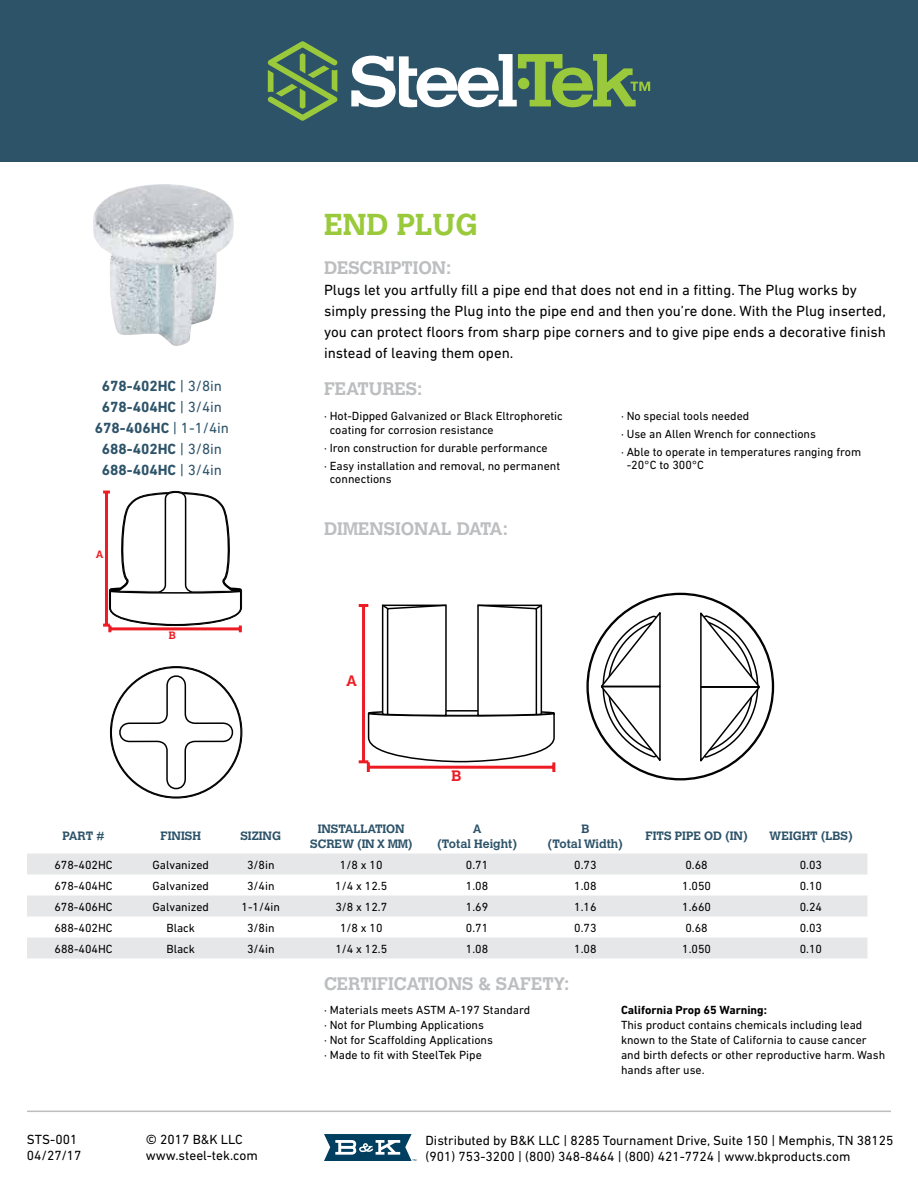
<style>
.page{position:relative;width:918px;height:1188px;background:#fff}
.page>*{position:absolute;margin:0;border:0;box-sizing:border-box;transform-origin:0 0}
.t1{font:700 30px "Calvert";color:#9aca3c}
.t2{font:700 18px "Calvert";color:#bcbec0}
.t3{font:15px/21px "DIN Next LT Pro";color:#000}
.t4{font:700 15px/21px "DIN Next LT Pro";color:#2d5369;text-align:center}
.t5{font:700 15px "Calvert";color:#ed1c24}
.t6{font:13.5px/16.2px "DIN Next LT Pro";color:#000}
.t7{font:12px/15px "DIN Next LT Pro";color:#000}
.t8{font:700 12px/14.4px "Calvert";color:#2d5369;text-align:center}
.t9{font:700 12px "DIN Next LT Pro";color:#000}
.t10{font:700 10.65px "Calvert";color:#ed1c24}
.s1{font-weight:400}
</style>
<div class="page">
<div style="left:0;top:0;width:918px;height:162px;background:#2d5369"></div>
<svg style="left:267px;top:41px;width:70px;height:80px"></svg>
<svg style="left:351px;top:54px;width:299px;height:53px"></svg>
<div style="left:518px;top:78px;width:11px;height:11px;background:#9aca3c;border-radius:50%"></div>
<svg style="left:324px;top:1134px;width:92px;height:27px"></svg>
<hr style="left:27px;top:1111px;width:864px;height:1px;background:#bcbec0">
<img style="left:93px;top:184px;width:141px;height:162px">
<svg style="left:27px;top:854px;width:840px;height:105px;fill:#e6e7e8"></svg>
<svg style="left:700px;top:609px;width:61px;height:156px"></svg>
<svg style="left:600px;top:608px;width:61px;height:157px"></svg>
<svg style="left:359px;top:604px;width:197px;height:168px"></svg>
<svg style="left:110px;top:666px;width:133px;height:133px"></svg>
<svg style="left:103px;top:490px;width:140px;height:142px"></svg>
<p class="t4" style="left:95px;top:375px;width:136px">678-402HC <span class="s1">| 3/8in<br></span>678-404HC <span class="s1">| 3/4in<br></span>678-406HC <span class="s1">| 1-1/4in<br></span>688-402HC <span class="s1">| 3/8in<br></span>688-404HC <span class="s1">| 3/4in</span></p>
<p class="t10" style="left:96px;top:548px;width:9px">A</p>
<p class="t10" style="left:169px;top:628px;width:9px">B</p>
<h1 class="t1" style="left:324px;top:205px;width:155px">END PLUG</h1>
<h2 class="t2" style="left:324px;top:256px;width:129px">DESCRIPTION:</h2>
<p class="t3" style="left:324px;top:279px;width:564px">Plugs let you artfully fill a pipe end that does not end in a fitting. The Plug works by simply pressing the Plug into the pipe end and then you’re done. With the Plug inserted, you can protect floors from sharp pipe corners and to give pipe ends a decorative finish instead of leaving them open.</p>
<h2 class="t2" style="left:324px;top:377px;width:100px">FEATURES:</h2>
<p class="t7" style="left:330px;top:408px;width:235px;line-height:14.4px;text-indent:-6px">· Hot-Dipped Galvanized or Black Eltrophoretic coating for corrosion resistance</p>
<p class="t7" style="left:324px;top:439px;width:238px;line-height:18px">· Iron construction for durable performance<br>· Easy installation and removal, no permanent</p>
<p class="t7" style="left:330px;top:472px;width:63px">connections</p>
<h2 class="t2" style="left:324px;top:518px;width:185px">DIMENSIONAL DATA:</h2>
<p class="t5" style="left:346px;top:672px;width:12px">A</p>
<p class="t5" style="left:452px;top:766px;width:12px">B</p>
<p class="t7" style="left:621px;top:406px;width:242px;line-height:18px">· No special tools needed<br>· Use an Allen Wrench for connections<br>· Able to operate in temperatures ranging from</p>
<p class="t7" style="left:627px;top:457px;width:79px">-20°C to 300°C</p>
<p class="t8" style="left:63px;top:829px;width:44px">PART #</p>
<p class="t8" style="left:161px;top:829px;width:42px">FINISH</p>
<p class="t8" style="left:240px;top:829px;width:42px">SIZING</p>
<p class="t8" style="left:310px;top:822px;width:103px">INSTALLATION<br>SCREW (IN X MM)</p>
<p class="t8" style="left:437px;top:822px;width:81px">A<br>(Total Height)</p>
<p class="t8" style="left:548px;top:822px;width:76px">B<br>(Total Width)</p>
<p class="t8" style="left:646px;top:829px;width:104px">FITS PIPE OD (IN)</p>
<p class="t8" style="left:769px;top:829px;width:85px">WEIGHT (LBS)</p>
<p class="t7" style="left:54px;top:857px;width:60px">678-402HC</p>
<p class="t7" style="left:152px;top:857px;width:58px">Galvanized</p>
<p class="t7" style="left:247px;top:857px;width:29px">3/8in</p>
<p class="t7" style="left:340px;top:857px;width:44px">1/8 x 10</p>
<p class="t7" style="left:466px;top:857px;width:24px">0.71</p>
<p class="t7" style="left:574px;top:857px;width:24px">0.73</p>
<p class="t7" style="left:685px;top:857px;width:24px">0.68</p>
<p class="t7" style="left:800px;top:857px;width:24px">0.03</p>
<p class="t7" style="left:54px;top:878px;width:60px">678-404HC</p>
<p class="t7" style="left:152px;top:878px;width:58px">Galvanized</p>
<p class="t7" style="left:247px;top:878px;width:29px">3/4in</p>
<p class="t7" style="left:335px;top:878px;width:53px">1/4 x 12.5</p>
<p class="t7" style="left:466px;top:878px;width:24px">1.08</p>
<p class="t7" style="left:574px;top:878px;width:24px">1.08</p>
<p class="t7" style="left:682px;top:878px;width:30px">1.050</p>
<p class="t7" style="left:800px;top:878px;width:24px">0.10</p>
<p class="t7" style="left:54px;top:899px;width:60px">678-406HC</p>
<p class="t7" style="left:152px;top:899px;width:58px">Galvanized</p>
<p class="t7" style="left:242px;top:899px;width:40px">1-1/4in</p>
<p class="t7" style="left:335px;top:899px;width:53px">3/8 x 12.7</p>
<p class="t7" style="left:466px;top:899px;width:24px">1.69</p>
<p class="t7" style="left:574px;top:899px;width:24px">1.16</p>
<p class="t7" style="left:682px;top:899px;width:30px">1.660</p>
<p class="t7" style="left:800px;top:899px;width:24px">0.24</p>
<p class="t7" style="left:54px;top:920px;width:60px">688-402HC</p>
<p class="t7" style="left:166px;top:920px;width:30px">Black</p>
<p class="t7" style="left:247px;top:920px;width:29px">3/8in</p>
<p class="t7" style="left:340px;top:920px;width:44px">1/8 x 10</p>
<p class="t7" style="left:466px;top:920px;width:24px">0.71</p>
<p class="t7" style="left:574px;top:920px;width:24px">0.73</p>
<p class="t7" style="left:685px;top:920px;width:24px">0.68</p>
<p class="t7" style="left:800px;top:920px;width:24px">0.03</p>
<p class="t7" style="left:54px;top:941px;width:60px">688-404HC</p>
<p class="t7" style="left:167px;top:941px;width:30px">Black</p>
<p class="t7" style="left:247px;top:941px;width:29px">3/4in</p>
<p class="t7" style="left:335px;top:941px;width:53px">1/4 x 12.5</p>
<p class="t7" style="left:466px;top:941px;width:24px">1.08</p>
<p class="t7" style="left:574px;top:941px;width:24px">1.08</p>
<p class="t7" style="left:682px;top:941px;width:30px">1.050</p>
<p class="t7" style="left:800px;top:941px;width:24px">0.10</p>
<p class="t6" style="left:27px;top:1131px;width:56px">STS-001<br>04/27/17</p>
<p class="t6" style="left:146px;top:1131px;width:114px">© 2017 B&amp;K LLC www.steel-tek.com</p>
<h2 class="t2" style="left:324px;top:972px;width:247px">CERTIFICATIONS &amp; SAFETY:</h2>
<p class="t7" style="left:324px;top:1002px;width:208px">· Materials meets ASTM A-197 Standard · Not for Plumbing Applications<br>· Not for Scaffolding Applications<br>· Made to fit with SteelTek Pipe</p>
<p class="t9" style="left:621px;top:1003px;width:148px">California Prop 65 Warning:</p>
<p class="t7" style="left:621px;top:1017px;width:266px">This product contains chemicals including lead known to the State of California to cause cancer and birth defects or other reproductive harm. Wash hands after use.</p>
<p class="t6" style="left:426px;top:1132px;width:469px">Distributed by B&amp;K LLC | 8285 Tournament Drive, Suite 150 | Memphis, TN 38125 (901) 753-3200 | (800) 348-8464 | (800) 421-7724 | www.bkproducts.com</p>
</div>
